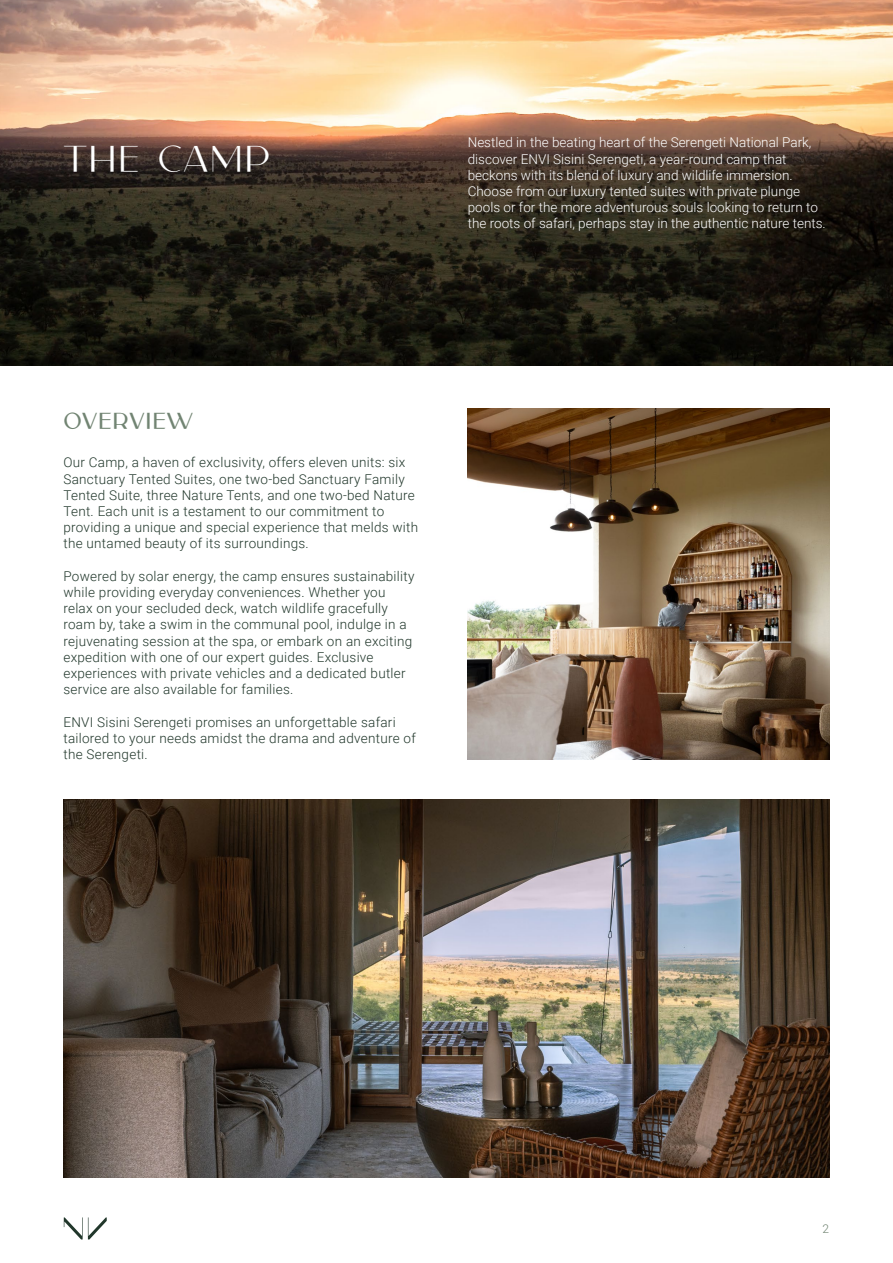
<style>
.page{position:relative;width:893px;height:1263px;background:#fff}
.page>*{position:absolute;margin:0;border:0;box-sizing:border-box;transform-origin:0 0}
.t1{font:300 37.5px "Carla Sans";letter-spacing:.04em;color:#fff}
.t2{font:22.5px "Carla Sans";letter-spacing:.04em;color:#718472}
.t3{font:300 13.5px/16.2px "Roboto";letter-spacing:.02em;color:#21372b}
.t4{font:300 13.5px/16.2px "Roboto";color:#fff}
.t5{font:300 12px "Roboto";color:#718472}
</style>
<div class="page">
<svg style="left:64px;top:1217px;width:43px;height:22px"></svg>
<img style="left:0;top:0;width:893px;height:366px">
<img style="left:64px;top:799px;width:765px;height:379px">
<img style="left:468px;top:408px;width:361px;height:351px">
<h1 class="t1" style="left:64px;top:128px;width:208px">THE CAMP</h1>
<p class="t4" style="left:468px;top:134px;width:360px">Nestled in the beating heart of the Serengeti National Park, discover ENVI Sisini Serengeti, a year-round camp that beckons with its blend of luxury and wildlife immersion.<br>Choose from our luxury tented suites with private plunge pools or for the more adventurous souls looking to return to the roots of safari, perhaps stay in the authentic nature tents.</p>
<h2 class="t2" style="left:63px;top:402px;width:131px">OVERVIEW</h2>
<p class="t3" style="left:63px;top:454px;width:356px">Our Camp, a haven of exclusivity, offers eleven units: six Sanctuary Tented Suites, one two-bed Sanctuary Family Tented Suite, three Nature Tents, and one two-bed Nature Tent. Each unit is a testament to our commitment to providing a unique and special experience that melds with the untamed beauty of its surroundings.</p>
<p class="t3" style="left:63px;top:567px;width:353px">Powered by solar energy, the camp ensures sustainability while providing everyday conveniences. Whether you relax on your secluded deck, watch wildlife gracefully roam by, take a swim in the communal pool, indulge in a rejuvenating session at the spa, or embark on an exciting expedition with one of our expert guides. Exclusive experiences with private vehicles and a dedicated butler service are also available for families.</p>
<p class="t3" style="left:63px;top:713px;width:354px">ENVI Sisini Serengeti promises an unforgettable safari tailored to your needs amidst the drama and adventure of the Serengeti.</p>
<p class="t5" style="left:822px;top:1220px;width:8px">2</p>
</div>
